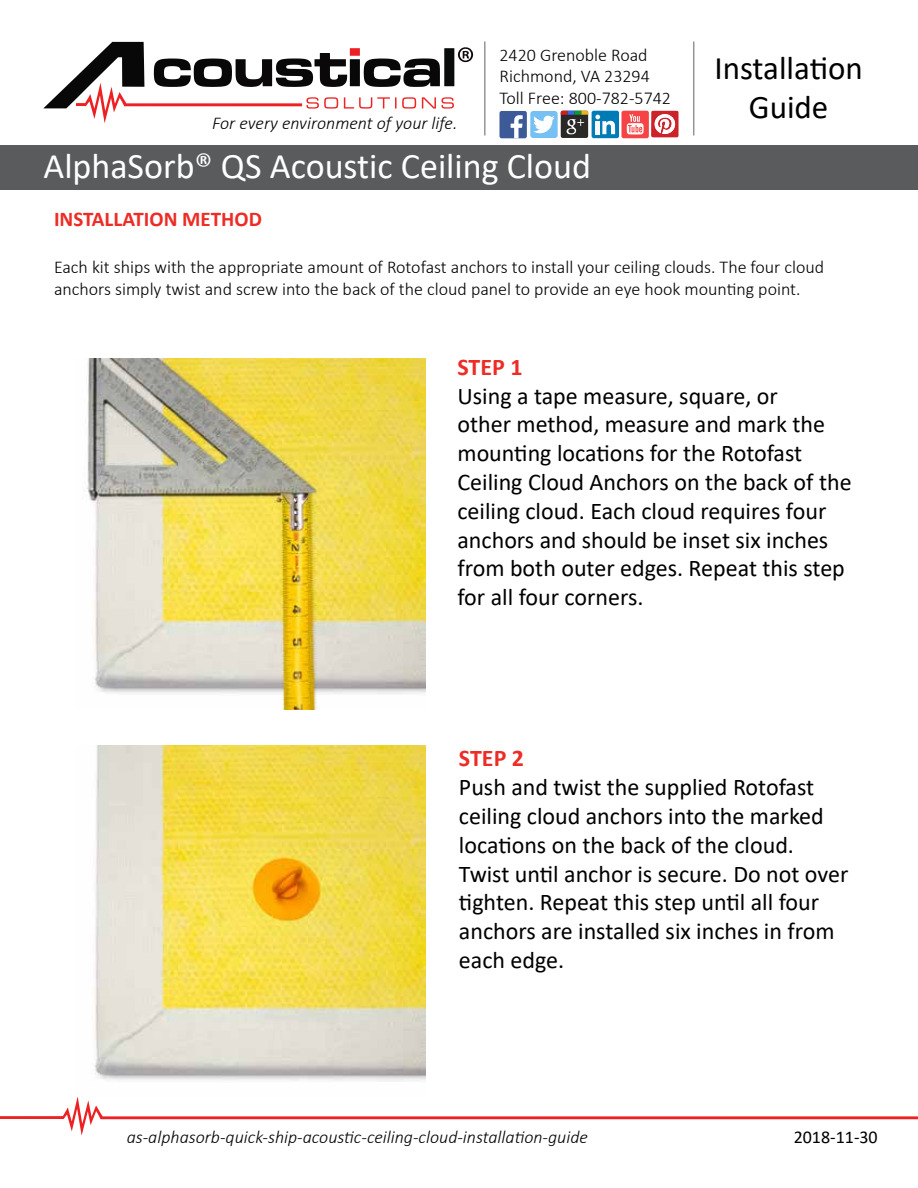
<style>
.page{position:relative;width:918px;height:1188px;background:#fff}
.page>*{position:absolute;margin:0;border:0;box-sizing:border-box;transform-origin:0 0}
.t1{font:36px "Calibri";color:#fff}
.t2{font:33px/39.6px "Calibri";color:#000;text-align:center}
.t3{font:24px/28.8px "Calibri";color:#000}
.t4{font:700 24px "Calibri";color:#ed2c26}
.t5{font:700 21px "Calibri";color:#ed2c26}
.t6{font:300 18px/21.6px "Calibri";color:#000}
.t7{font:italic 300 18px "Calibri";color:#000}
.t8{font:18px "Calibri";color:#000}
</style>
<div class="page">
<div style="left:0;top:145px;width:918px;height:45px;background:#5a5b5d"></div>
<hr style="left:484px;top:42px;width:2px;height:93px;background:#939598">
<hr style="left:693px;top:42px;width:1px;height:93px;background:#939598">
<svg style="left:651px;top:111px;width:28px;height:26px"></svg>
<div style="left:500px;top:111px;width:27px;height:27px;background:#3c5a98;border-radius:2px"></div>
<svg style="left:511px;top:115px;width:12px;height:24px"></svg>
<div style="left:592px;top:111px;width:27px;height:27px;background:#017bb5;border-radius:2px"></div>
<svg style="left:595px;top:115px;width:20px;height:19px"></svg>
<svg style="left:530px;top:111px;width:58px;height:27px"></svg>
<div style="left:621px;top:111px;width:28px;height:27px;background:#f64346;border-radius:2px"></div>
<svg style="left:627px;top:114px;width:17px;height:20px"></svg>
<svg style="left:43px;top:42px;width:430px;height:81px"></svg>
<svg style="left:0;top:1097px;width:918px;height:38px"></svg>
<img style="left:84px;top:358px;width:342px;height:351px">
<img style="left:94px;top:745px;width:332px;height:336px">
<p class="t7" style="left:212px;top:112px;width:247px">For every environment of your life.</p>
<p class="t6" style="left:500px;top:44px;width:173px">2420 Grenoble Road<br>Richmond, VA 23294<br>Toll Free: 800-782-5742</p>
<h2 class="t2" style="left:714px;top:47px;width:150px">Installation<br>Guide</h2>
<h1 class="t1" style="left:44px;top:141px;width:549px">AlphaSorb® QS Acoustic Ceiling Cloud</h1>
<p class="t5" style="left:54px;top:205px;width:209px">INSTALLATION METHOD</p>
<p class="t6" style="left:54px;top:256px;width:772px">Each kit ships with the appropriate amount of Rotofast anchors to install your ceiling clouds. The four cloud anchors simply twist and screw into the back of the cloud panel to provide an eye hook mounting point.</p>
<p class="t4" style="left:458px;top:350px;width:67px">STEP 1</p>
<p class="t3" style="left:458px;top:381px;width:396px">Using a tape measure, square, or<br>other method, measure and mark the mounting locations for the Rotofast Ceiling Cloud Anchors on the back of the ceiling cloud. Each cloud requires four anchors and should be inset six inches from both outer edges. Repeat this step for all four corners.</p>
<p class="t4" style="left:459px;top:741px;width:67px">STEP 2</p>
<p class="t3" style="left:459px;top:772px;width:391px">Push and twist the supplied Rotofast ceiling cloud anchors into the marked locations on the back of the cloud.<br>Twist until anchor is secure. Do not over tighten. Repeat this step until all four anchors are installed six inches in from each edge.</p>
<p class="t7" style="left:127px;top:1126px;width:463px">as-alphasorb-quick-ship-acoustic-ceiling-cloud-installation-guide</p>
<p class="t8" style="left:794px;top:1125px;width:86px">2018-11-30</p>
</div>
